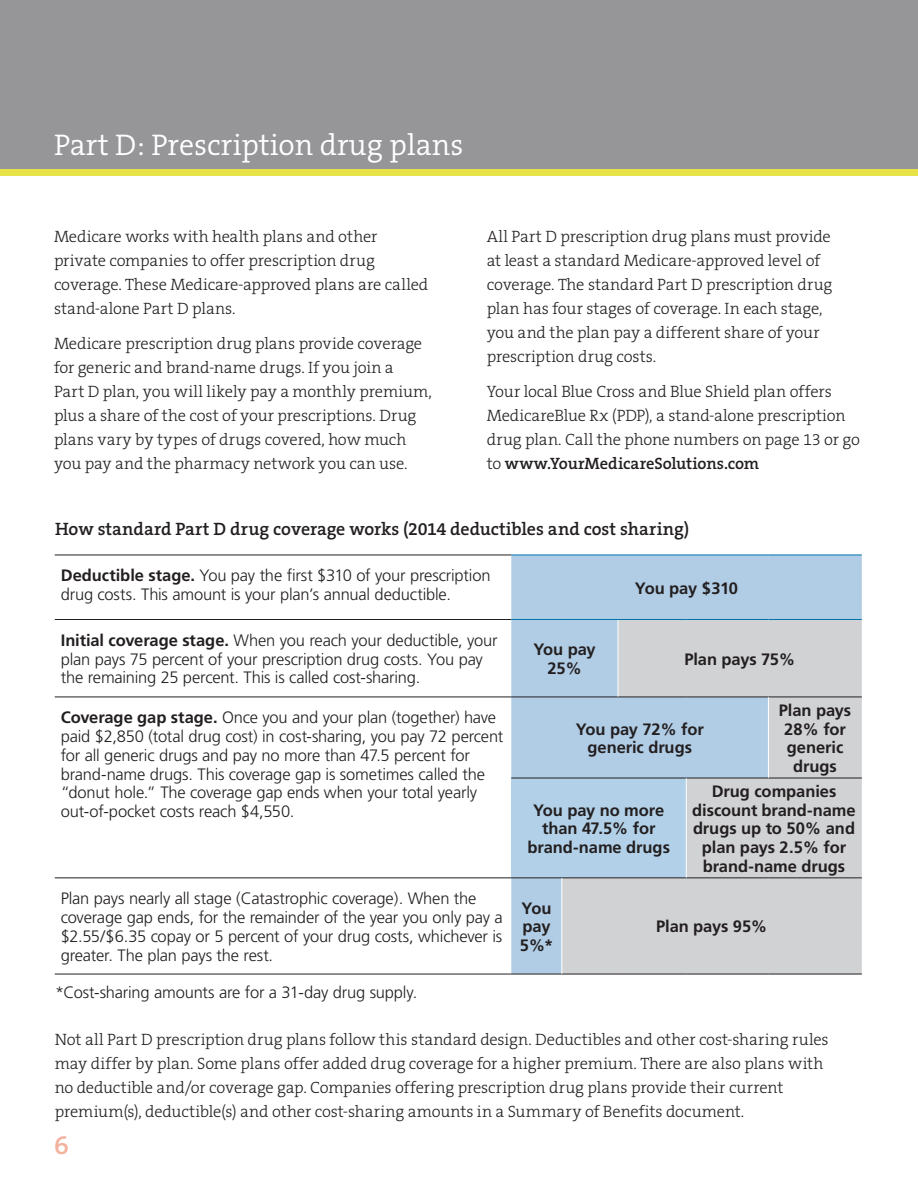
<style>
.page{position:relative;width:918px;height:1188px;background:#fff}
.page>*{position:absolute;margin:0;border:0;box-sizing:border-box;transform-origin:0 0}
.HEAD_reversed{font:300 30px "The Serif B4";color:#fff}
.t1{font:600 27px "The Serif B6";color:#f2b29d}
.SUBHEAD{font:600 18px "The Serif B6";letter-spacing:-.005em;color:#231f20}
._7_Body_copy{font:300 16.5px/24px "The Serif B3";letter-spacing:-.01em;color:#231f20}
.Chart{font:300 16.5px/18.8px "Frutiger";letter-spacing:-.01em;color:#231f20}
.Chart-2{font:700 16.5px/18.8px "Frutiger";letter-spacing:-.005em;color:#231f20;text-align:center}
._7_Body_copy-2{font:300 16.5px "Frutiger";letter-spacing:-.015em;color:#231f20}
.Chart-3{font:700 16.5px "Frutiger";letter-spacing:-.025em;color:#231f20}
.s1{font-family:"The Serif B6";font-weight:600}
.s2{font-weight:700}
</style>
<div class="page">
<div style="left:0;top:0;width:918px;height:169px;background:#969699"></div>
<div style="left:0;top:169px;width:918px;height:7px;background:#e7e247"></div>
<div style="left:511px;top:556px;width:351px;height:418px;background:#b1cde6"></div>
<svg style="left:562px;top:620px;width:300px;height:354px;background:#c8cfd7"></svg>
<div style="left:511px;top:778px;width:175px;height:100px;background:#b2d1e8"></div>
<hr style="left:55px;top:555px;width:456px;height:1px;background:#231f20">
<hr style="left:55px;top:974px;width:456px;height:1px;background:#231f20">
<hr style="left:511px;top:974px;width:51px;height:1px;background:#231f20">
<hr style="left:562px;top:974px;width:56px;height:1px;background:#231f20">
<hr style="left:618px;top:974px;width:68px;height:1px;background:#231f20">
<hr style="left:686px;top:974px;width:82px;height:1px;background:#231f20">
<hr style="left:768px;top:974px;width:94px;height:1px;background:#231f20">
<hr style="left:55px;top:619px;width:456px;height:1px;background:#231f20">
<hr style="left:55px;top:697px;width:456px;height:1px;background:#231f20">
<hr style="left:511px;top:697px;width:51px;height:1px;background:#231f20">
<hr style="left:562px;top:697px;width:56px;height:1px;background:#231f20">
<hr style="left:618px;top:697px;width:68px;height:1px;background:#231f20">
<hr style="left:686px;top:697px;width:82px;height:1px;background:#231f20">
<hr style="left:768px;top:697px;width:94px;height:1px;background:#231f20">
<hr style="left:511px;top:778px;width:51px;height:1px;background:#231f20">
<hr style="left:562px;top:778px;width:56px;height:1px;background:#231f20">
<hr style="left:618px;top:778px;width:68px;height:1px;background:#231f20">
<hr style="left:686px;top:778px;width:82px;height:1px;background:#231f20">
<hr style="left:768px;top:778px;width:94px;height:1px;background:#231f20">
<hr style="left:55px;top:877px;width:456px;height:1px;background:#231f20">
<hr style="left:511px;top:877px;width:51px;height:1px;background:#231f20">
<hr style="left:562px;top:877px;width:56px;height:1px;background:#231f20">
<hr style="left:618px;top:877px;width:68px;height:1px;background:#231f20">
<hr style="left:686px;top:877px;width:82px;height:1px;background:#231f20">
<hr style="left:768px;top:877px;width:94px;height:1px;background:#231f20">
<hr style="left:618px;top:620px;width:1px;height:77px;background:#fff">
<hr style="left:768px;top:697px;width:1px;height:81px;background:#fff">
<hr style="left:686px;top:778px;width:1px;height:99px;background:#fff">
<hr style="left:561px;top:878px;width:1px;height:96px;background:#fff">
<hr style="left:511px;top:555px;width:51px;height:1px;background:#0073ae">
<hr style="left:562px;top:555px;width:56px;height:1px;background:#0073ae">
<hr style="left:618px;top:555px;width:68px;height:1px;background:#0073ae">
<hr style="left:686px;top:555px;width:82px;height:1px;background:#0073ae">
<hr style="left:768px;top:555px;width:94px;height:1px;background:#0073ae">
<hr style="left:511px;top:619px;width:51px;height:1px;background:#0073ae">
<hr style="left:562px;top:619px;width:56px;height:1px;background:#0073ae">
<hr style="left:618px;top:619px;width:68px;height:1px;background:#0073ae">
<hr style="left:686px;top:619px;width:82px;height:1px;background:#0073ae">
<hr style="left:768px;top:619px;width:94px;height:1px;background:#0073ae">
<p class="HEAD_reversed" style="left:54px;top:129px;width:411px">Part D: Prescription drug plans</p>
<p class="_7_Body_copy" style="left:54px;top:225px;width:376px">Medicare works with health plans and other private companies to offer prescription drug coverage. These Medicare-approved plans are called stand-alone Part D plans.</p>
<p class="_7_Body_copy" style="left:54px;top:331px;width:380px">Medicare prescription drug plans provide coverage for generic and brand-name drugs. If you join a<br>Part D plan, you will likely pay a monthly premium, plus a share of the cost of your prescriptions. Drug plans vary by types of drugs covered, how much you pay and the pharmacy network you can use.</p>
<p class="_7_Body_copy" style="left:487px;top:225px;width:347px">All Part D prescription drug plans must provide at least a standard Medicare-approved level of coverage. The standard Part D prescription drug plan has four stages of coverage. In each stage, you and the plan pay a different share of your prescription drug costs.</p>
<p class="_7_Body_copy" style="left:487px;top:379px;width:375px">Your local Blue Cross and Blue Shield plan offers MedicareBlue Rx (PDP), a stand-alone prescription drug plan. Call the phone numbers on page 13 or go to <span class="s1">www.YourMedicareSolutions.com</span></p>
<p class="SUBHEAD" style="left:55px;top:520px;width:636px">How standard Part D drug coverage works (2014 deductibles and cost sharing)</p>
<p class="Chart" style="left:61px;top:566px;width:431px"><span class="s2">Deductible stage.</span> You pay the first $310 of your prescription drug costs. This amount is your plan’s annual deductible.</p>
<p class="Chart-3" style="left:635px;top:578px;width:105px">You pay $310</p>
<p class="Chart" style="left:61px;top:631px;width:438px"><span class="s2">Initial coverage stage.</span> When you reach your deductible, your plan pays 75 percent of your prescription drug costs. You pay the remaining 25 percent. This is called cost-sharing.</p>
<p class="Chart-2" style="left:533px;top:640px;width:64px">You pay<br>25%</p>
<p class="Chart-2" style="left:684px;top:649px;width:112px">Plan pays 75%</p>
<p class="Chart" style="left:61px;top:708px;width:444px"><span class="s2">Coverage gap stage.</span> Once you and your plan (together) have paid $2,850 (total drug cost) in cost-sharing, you pay 72 percent for all generic drugs and pay no more than 47.5 percent for brand-name drugs. This coverage gap is sometimes called the “donut hole.” The coverage gap ends when your total yearly out-of-pocket costs reach $4,550.</p>
<p class="Chart-2" style="left:576px;top:719px;width:130px">You pay 72% for generic drugs</p>
<p class="Chart-2" style="left:779px;top:701px;width:74px">Plan pays<br>28% for generic drugs</p>
<p class="Chart-2" style="left:692px;top:782px;width:165px">Drug companies discount brand-name drugs up to 50% and plan pays 2.5% for brand-name drugs</p>
<p class="Chart-2" style="left:528px;top:800px;width:144px">You pay no more than 47.5% for brand-name drugs</p>
<p class="Chart" style="left:61px;top:889px;width:444px">Plan pays nearly all stage (Catastrophic coverage). When the coverage gap ends, for the remainder of the year you only pay a $2.55/$6.35 copay or 5 percent of your drug costs, whichever is greater. The plan pays the rest.</p>
<p class="Chart-2" style="left:520px;top:898px;width:35px;text-align:left">You pay<br>5%*</p>
<p class="_7_Body_copy-2" style="left:55px;top:983px;width:364px">*Cost-sharing amounts are for a 31-day drug supply.</p>
<p class="Chart-2" style="left:656px;top:917px;width:113px">Plan pays 95%</p>
<p class="_7_Body_copy" style="left:55px;top:1028px;width:775px">Not all Part D prescription drug plans follow this standard design. Deductibles and other cost-sharing rules may differ by plan. Some plans offer added drug coverage for a higher premium. There are also plans with no deductible and/or coverage gap. Companies offering prescription drug plans provide their current premium(s), deductible(s) and other cost-sharing amounts in a Summary of Benefits document.</p>
<h2 class="t1" style="left:54px;top:1130px;width:16px">6</h2>
</div>
